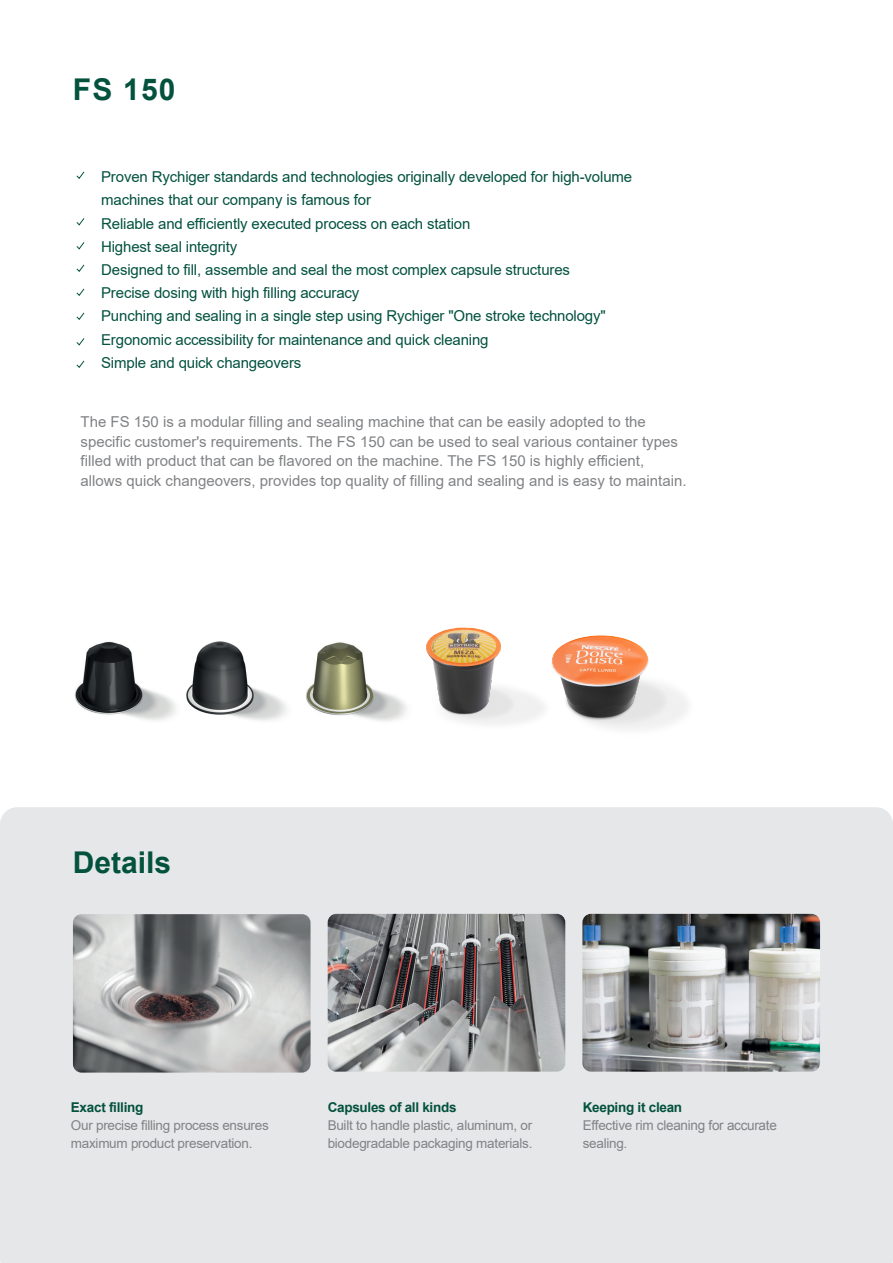
<style>
.page{position:relative;width:893px;height:1263px;background:#fff}
.page>*{position:absolute;margin:0;border:0;box-sizing:border-box;transform-origin:0 0}
.t1{font:700 30px "Arial";color:#03523e}
.t2{font:15px/23.2px "Arial";letter-spacing:-.01em;color:#03523e}
.t3{font:15px/19.5px "Arial";color:#808285}
.t4{font:15px "Arial";letter-spacing:-.01em;color:#03523e}
.t5{font:13.5px/18px "Arial";letter-spacing:-.02em;color:#808285}
.t6{font:700 13.5px "Arial";letter-spacing:-.02em;color:#03523e}
.t7{font:700 13.5px "Arial";letter-spacing:-.02em;color:#03523e}
.s1{font-style:inherit}
</style>
<div class="page">
<div style="left:0;top:807px;width:893px;height:456px;background:#e6e7e9"></div>
<svg style="left:76px;top:171px;width:9px;height:8px"></svg>
<svg style="left:76px;top:360px;width:9px;height:8px"></svg>
<svg style="left:76px;top:242px;width:9px;height:8px"></svg>
<svg style="left:76px;top:264px;width:9px;height:8px"></svg>
<svg style="left:76px;top:288px;width:9px;height:8px"></svg>
<svg style="left:76px;top:312px;width:9px;height:8px"></svg>
<img style="left:73px;top:914px;width:238px;height:158px">
<img style="left:328px;top:914px;width:237px;height:158px">
<img style="left:582px;top:914px;width:238px;height:158px">
<svg style="left:76px;top:218px;width:9px;height:8px"></svg>
<svg style="left:76px;top:338px;width:9px;height:8px"></svg>
<img style="left:75px;top:641px;width:101px;height:80px">
<img style="left:560px;top:635px;width:128px;height:94px">
<img style="left:306px;top:642px;width:79px;height:79px">
<img style="left:385px;top:627px;width:175px;height:97px">
<img style="left:186px;top:641px;width:101px;height:80px">
<h1 class="t1" style="left:73px;top:69px;width:104px">FS 150</h1>
<p class="t2" style="left:101px;top:165px;width:533px">Proven Rychiger standards and technologies originally developed for high-volume machines that our company is famous for<br>Reliable and efficiently executed process on each station</p>
<p class="t4" style="left:101px;top:236px;width:138px">Highest seal integrity</p>
<p class="t2" style="left:101px;top:258px;width:506px">Designed to fill, assemble and seal the most complex capsule structures Precise dosing with high filling accuracy<br><span class="s1">Punching and sealing in a single step</span> using Rychiger "One stroke technology" <span class="s1">Ergonomic accessibility for maintenance and quick cleaning</span></p>
<p class="t2" style="left:101px;top:351px;width:202px">Simple and quick changeovers</p>
<p class="t3" style="left:81px;top:412px;width:608px">The FS 150 is a modular filling and sealing machine that can be easily adopted to the specific customer's requirements. The FS 150 can be used to seal various container types filled with product that can be flavored on the machine. The FS 150 is highly efficient, allows quick changeovers, provides top quality of filling and sealing and is easy to maintain.</p>
<h1 class="t1" style="left:73px;top:843px;width:100px">Details</h1>
<p class="t7" style="left:71px;top:1097px;width:74px">Exact filling</p>
<p class="t5" style="left:71px;top:1116px;width:199px">Our precise filling process ensures maximum product preservation.</p>
<p class="t6" style="left:328px;top:1098px;width:130px">Capsules of all kinds</p>
<p class="t5" style="left:328px;top:1116px;width:206px">Built to handle plastic, aluminum, or biodegradable packaging materials.</p>
<p class="t6" style="left:583px;top:1098px;width:101px">Keeping it clean</p>
<p class="t5" style="left:583px;top:1116px;width:196px">Effective rim cleaning for accurate <span class="s1">sealing</span>.</p>
</div>
